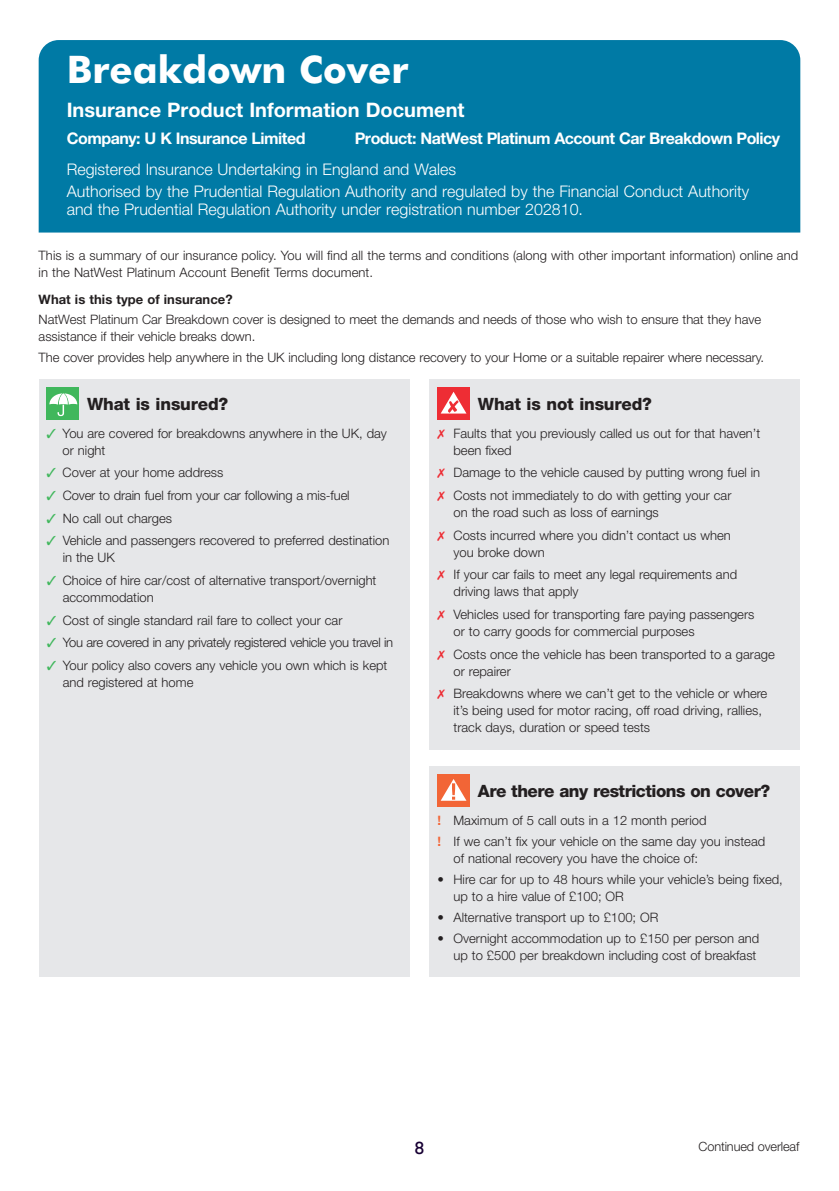
<style>
.page{position:relative;width:839px;height:1191px;background:#fff}
.page>*{position:absolute;margin:0;border:0;box-sizing:border-box;transform-origin:0 0}
.t1{font:800 38px "Futura BT";color:#fff}
.t2{font:700 20px "Helvetica Neue";color:#fff}
.t3{font:18px "RN House Sans";color:#180034}
.t4{font:800 17px "Helvetica Neue";letter-spacing:-.01em;color:#231f20}
.t5{font:800 17px "Helvetica Neue";letter-spacing:-.03em;color:#231f20}
.t6{font:300 16px/22.4px "Helvetica Neue";color:#fff}
.t7{font:700 16px "Helvetica Neue";letter-spacing:-.03em;color:#fff}
.t8{font:300 13px/17px "Helvetica Neue";color:#231f20}
.t9{font:300 13px "Helvetica Neue";letter-spacing:-.025em;color:#231f20}
.t10{font:700 13px "Helvetica Neue";letter-spacing:.005em;color:#231f20}
.t11{font:300 12.8px "Helvetica Neue";letter-spacing:-.01em;color:#231f20}
.s1{color:#40b75c}
.s2{color:#ee2d34}
.s3{font-weight:700;color:#f26536}
</style>
<div class="page">
<div style="left:39px;top:40px;width:761px;height:192px;background:#007aa5"></div>
<div style="left:430px;top:379px;width:370px;height:370px;background:#e6e7e9"></div>
<div style="left:438px;top:387px;width:32px;height:32px;background:#ee2d34"></div>
<svg style="left:441px;top:392px;width:25px;height:21px"></svg>
<div style="left:430px;top:766px;width:370px;height:210px;background:#e6e7e9"></div>
<div style="left:438px;top:774px;width:32px;height:32px;background:#f26536"></div>
<svg style="left:441px;top:779px;width:25px;height:21px"></svg>
<div style="left:39px;top:379px;width:370px;height:597px;background:#e6e7e9"></div>
<div style="left:47px;top:387px;width:32px;height:32px;background:#40b75c"></div>
<svg style="left:49px;top:393px;width:28px;height:23px"></svg>
<h1 class="t1" style="left:67px;top:43px;width:343px">Breakdown Cover</h1>
<h2 class="t2" style="left:67px;top:98px;width:399px">Insurance Product Information Document</h2>
<p class="t7" style="left:67px;top:128px;width:240px">Company: U K Insurance Limited</p>
<p class="t7" style="left:355px;top:128px;width:427px">Product: NatWest Platinum Account Car Breakdown Policy</p>
<p class="t6" style="left:67px;top:157px;width:684px">Registered Insurance Undertaking in England and Wales<br>Authorised by the Prudential Regulation Authority and regulated by the Financial Conduct Authority</p>
<p class="t6" style="left:67px;top:198px;width:518px">and the Prudential Regulation Authority under registration number 202810.</p>
<p class="t8" style="left:39px;top:246px;width:761px">This is a summary of our insurance policy. You will find all the terms and conditions (along with other important information) online and in the NatWest Platinum Account Benefit Terms document.</p>
<p class="t10" style="left:39px;top:291px;width:195px">What is this type of insurance?</p>
<p class="t8" style="left:39px;top:311px;width:724px">NatWest Platinum Car Breakdown cover is designed to meet the demands and needs of those who wish to ensure that they have assistance if their vehicle breaks down.</p>
<p class="t8" style="left:39px;top:349px;width:727px">The cover provides help anywhere in the UK including long distance recovery to your Home or a suitable repairer where necessary.</p>
<h3 class="t4" style="left:87px;top:393px;width:143px">What is insured?</h3>
<p class="t8" style="left:63px;top:424px;width:326px;text-indent:-16px"><span class="s1">✓</span> You are covered for breakdowns anywhere in the UK, day or night</p>
<p class="t8" style="left:47px;top:464px;width:178px"><span class="s1">✓</span> Cover at your home address</p>
<p class="t8" style="left:47px;top:486px;width:305px"><span class="s1">✓</span> Cover to drain fuel from your car following a mis-fuel</p>
<p class="t8" style="left:47px;top:509px;width:127px"><span class="s1">✓</span> No call out charges</p>
<p class="t8" style="left:63px;top:532px;width:328px;text-indent:-16px"><span class="s1">✓</span> Vehicle and passengers recovered to preferred destination in the UK</p>
<p class="t8" style="left:63px;top:571px;width:315px;text-indent:-16px"><span class="s1">✓</span> Choice of hire car/cost of alternative transport/overnight accommodation</p>
<p class="t8" style="left:47px;top:611px;width:297px"><span class="s1">✓</span> Cost of single standard rail fare to collect your car</p>
<p class="t9" style="left:47px;top:635px;width:348px"><span class="s1">✓</span> You are covered in any privately registered vehicle you travel in</p>
<p class="t8" style="left:63px;top:656px;width:326px;text-indent:-16px"><span class="s1">✓</span> Your policy also covers any vehicle you own which is kept and registered at home</p>
<h3 class="t4" style="left:478px;top:393px;width:176px">What is not insured?</h3>
<p class="t8" style="left:453px;top:424px;width:308px;text-indent:-16px"><span class="s2">✗</span> Faults that you previously called us out for that haven’t been fixed</p>
<p class="t8" style="left:437px;top:461px;width:324px;line-height:22.6px"><span class="s2">✗</span> Damage to the vehicle caused by putting wrong fuel in <span class="s2">✗</span> Costs not immediately to do with getting your car</p>
<p class="t8" style="left:437px;top:501px;width:295px;line-height:22.6px;text-indent:16px">on the road such as loss of earnings<br><span class="s2">✗</span> Costs incurred where you didn’t contact us when</p>
<p class="t8" style="left:437px;top:540px;width:301px;line-height:22.6px;text-indent:16px">you broke down<br><span class="s2">✗</span> If your car fails to meet any legal requirements and</p>
<p class="t8" style="left:438px;top:580px;width:318px;line-height:22.6px;text-indent:16px">driving laws that apply<br><span class="s2">✗</span> Vehicles used for transporting fare paying passengers</p>
<p class="t8" style="left:438px;top:620px;width:339px;line-height:22.6px;text-indent:16px">or to carry goods for commercial purposes<br><span class="s2">✗</span> Costs once the vehicle has been transported to a garage</p>
<p class="t8" style="left:438px;top:659px;width:331px;line-height:22.6px;text-indent:16px">or repairer<br><span class="s2">✗</span> Breakdowns where we can’t get to the vehicle or where</p>
<p class="t8" style="left:454px;top:702px;width:310px">it’s being used for motor racing, off road driving, rallies, track days, duration or speed tests</p>
<h3 class="t5" style="left:478px;top:780px;width:294px">Are there any restrictions on cover?</h3>
<p class="t8" style="left:437px;top:809px;width:329px;line-height:21px"><span class="s3">!</span> Maximum of 5 call outs in a 12 month period<br><span class="s3">!</span> If we can’t fix your vehicle on the same day you instead</p>
<p class="t8" style="left:453px;top:849px;width:246px">of national recovery you have the choice of:</p>
<p class="t8" style="left:453px;top:870px;width:331px;text-indent:-16px">• Hire car for up to 48 hours while your vehicle’s being fixed, up to a hire value of £100; OR</p>
<p class="t8" style="left:437px;top:908px;width:223px">• Alternative transport up to £100; OR</p>
<p class="t8" style="left:437px;top:929px;width:323px;text-align:right">• Overnight accommodation up to £150 per person and up to £500 per breakdown including cost of breakfast</p>
<h3 class="t3" style="left:414px;top:1136px;width:11px">8</h3>
<p class="t11" style="left:699px;top:1138px;width:102px">Continued overleaf</p>
</div>
